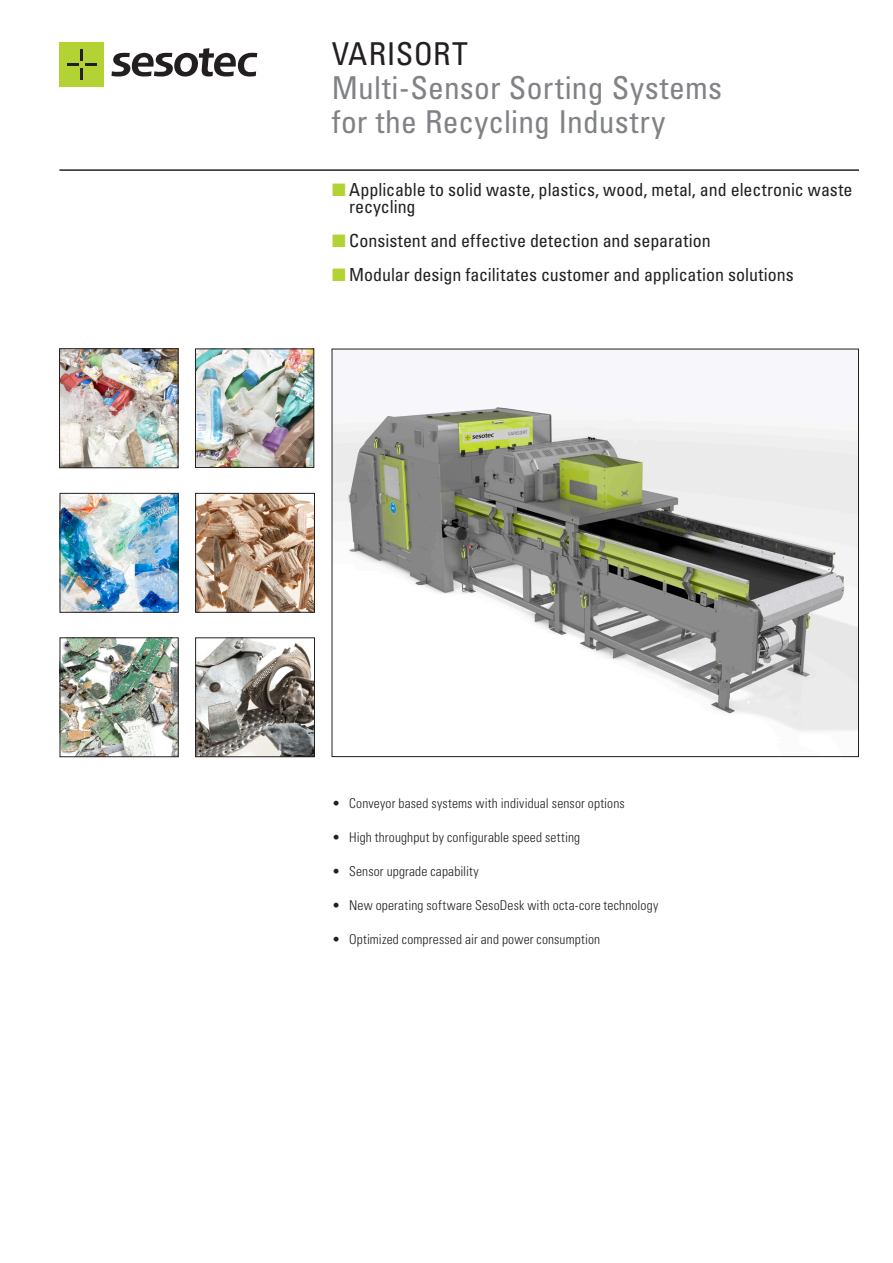
<style>
.page{position:relative;width:893px;height:1263px;background:#fff}
.page>*{position:absolute;margin:0;border:0;box-sizing:border-box;transform-origin:0 0}
.t1{font:condensed 31.5px/34px "Univers LT";letter-spacing:.005em;color:#808285}
.t2{font:condensed 31.5px "Univers LT";letter-spacing:.015em;color:#231f20}
.t3{font:condensed 18px/17px "Univers LT";color:#231f20}
.t4{font:300 condensed 13.5px "Univers LT";letter-spacing:.01em;color:#231f20}
.s1{color:#b3d234}
</style>
<div class="page">
<div style="left:60px;top:43px;width:44px;height:44px;background:#b3d234"></div>
<svg style="left:67px;top:50px;width:30px;height:29px"></svg>
<svg style="left:111px;top:48px;width:146px;height:29px"></svg>
<hr style="left:60px;top:170px;width:799px;height:1px;background:#231f20">
<img style="left:334px;top:407px;width:523px;height:325px">
<img style="left:197px;top:640px;width:116px;height:115px">
<div style="left:195px;top:638px;width:120px;height:119px;border:1px solid #231f20"></div>
<img style="left:197px;top:495px;width:116px;height:115px">
<div style="left:195px;top:493px;width:120px;height:119px;border:1px solid #231f20"></div>
<img style="left:62px;top:640px;width:114px;height:115px">
<div style="left:60px;top:638px;width:118px;height:119px;border:1px solid #231f20"></div>
<img style="left:62px;top:495px;width:114px;height:115px">
<img style="left:61px;top:350px;width:115px;height:116px">
<div style="left:59px;top:348px;width:119px;height:120px;border:1px solid #231f20"></div>
<img style="left:197px;top:351px;width:115px;height:115px">
<div style="left:195px;top:349px;width:119px;height:119px;border:1px solid #231f20"></div>
<h1 class="t2" style="left:332px;top:34px;width:138px">VARISORT</h1>
<h1 class="t1" style="left:332px;top:71px;width:392px">Multi-Sensor Sorting Systems for the Recycling Industry</h1>
<h2 class="t3" style="left:349px;top:180px;width:505px;text-indent:-17px"><span class="s1">■</span> Applicable to solid waste, plastics, wood, metal, and electronic waste recycling</h2>
<h2 class="t3" style="left:332px;top:231px;width:380px"><span class="s1">■</span> Consistent and effective detection and separation</h2>
<h2 class="t3" style="left:332px;top:266px;width:463px"><span class="s1">■</span> Modular design facilitates customer and application solutions</h2>
<p class="t4" style="left:332px;top:795px;width:294px">• Conveyor based systems with individual sensor options</p>
<p class="t4" style="left:332px;top:829px;width:250px">• High throughput by configurable speed setting</p>
<p class="t4" style="left:332px;top:863px;width:148px">• Sensor upgrade capability</p>
<p class="t4" style="left:332px;top:897px;width:328px">• New operating software SesoDesk with octa-core technology</p>
<p class="t4" style="left:332px;top:931px;width:270px">• Optimized compressed air and power consumption</p>
</div>
